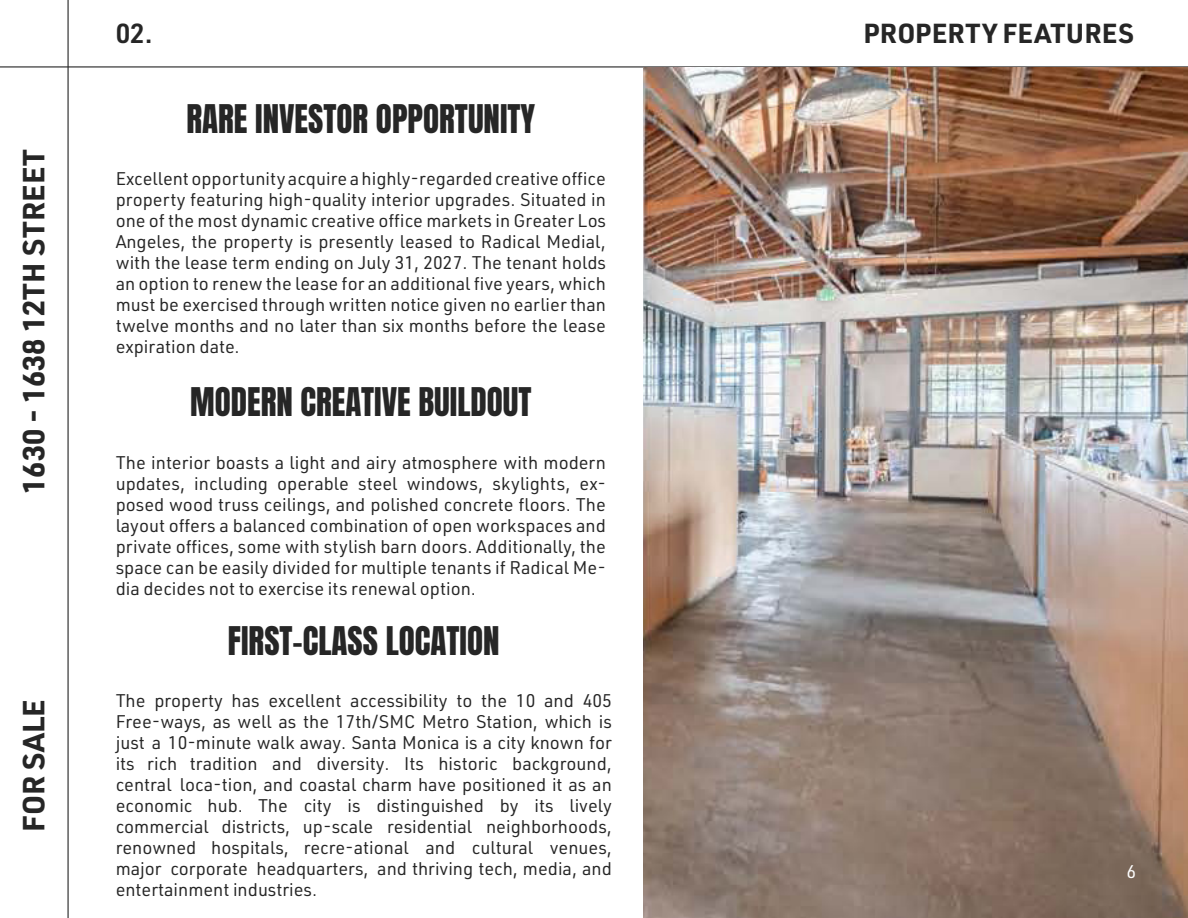
<style>
.page{position:relative;width:1188px;height:918px;background:#fff}
.page>*{position:absolute;margin:0;border:0;box-sizing:border-box;transform-origin:0 0}
.t1{font:33px "Anton";color:#262626}
.t2{font:700 30px "URWDIN";color:#262626}
.t3{font:700 27px "URWDIN";letter-spacing:.01em;color:#262626}
.t4{font:600 27px "URWDIN";color:#262626}
.t5{font:18px/21px "URWDIN";color:#262626;text-align:justify}
.t6{font:18px "URWDIN";color:#fff}
</style>
<div class="page">
<hr style="left:0;top:66px;width:1188px;height:2px;background:#262626">
<hr style="left:68px;top:0;width:1px;height:918px;background:#262626">
<img style="left:644px;top:68px;width:544px;height:850px">
<p class="t2" style="left:13px;top:494px;width:346px;rotate:-90deg">1630 - 1638 12TH STREET</p>
<p class="t2" style="left:13px;top:832px;width:134px;rotate:-90deg">FOR SALE</p>
<p class="t4" style="left:116px;top:15px;width:39px">02.</p>
<p class="t1" style="left:186px;top:102px;width:350px">RARE INVESTOR OPPORTUNITY</p>
<p class="t5" style="left:116px;top:168px;width:492px">Excellent opportunity acquire a highly-regarded creative office property featuring high-quality interior upgrades. Situated in one of the most dynamic creative office markets in Greater Los Angeles, the property is presently leased to Radical Medial, with the lease term ending on July 31, 2027. The tenant holds an option to renew the lease for an additional five years, which must be exercised through written notice given no earlier than twelve months and no later than six months before the lease expiration date.</p>
<p class="t1" style="left:190px;top:385px;width:343px">MODERN CREATIVE BUILDOUT</p>
<p class="t5" style="left:116px;top:451px;width:492px">The interior boasts a light and airy atmosphere with modern updates, including operable steel windows, skylights, ex&shy;posed wood truss ceilings, and polished concrete floors. The layout offers a balanced combination of open workspaces and private offices, some with stylish barn doors. Additionally, the space can be easily divided for multiple tenants if Radical Me&shy;dia decides not to exercise its renewal option.</p>
<p class="t1" style="left:228px;top:625px;width:273px">FIRST-CLASS LOCATION</p>
<p class="t5" style="left:116px;top:690px;width:498px">The property has excellent accessibility to the 10 and 405<br>Free-ways, as well as the 17th/SMC Metro Station, which is just a 10-minute walk away. Santa Monica is a city known for its rich tradition and diversity. Its historic background, central loca-tion, and coastal charm have positioned it as an economic hub. The city is distinguished by its lively commercial districts, up-scale residential neighborhoods, renowned hospitals, recre-ational and cultural venues, major corporate headquarters, and thriving tech, media, and entertainment industries.</p>
<p class="t3" style="left:863px;top:15px;width:272px">PROPERTY FEATURES</p>
<p class="t6" style="left:1127px;top:860px;width:11px">6</p>
</div>
